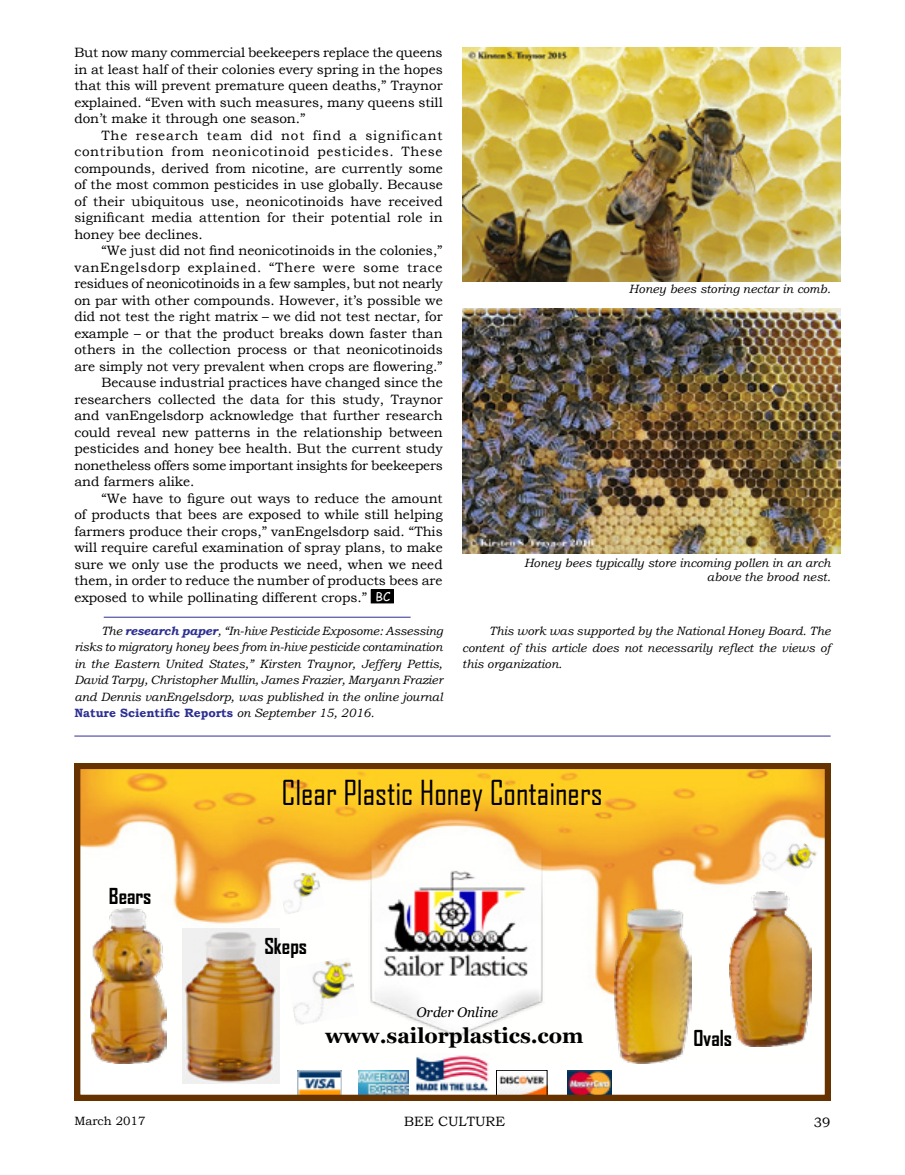
<style>
.page{position:relative;width:905px;height:1175px;background:#fff}
.page>*{position:absolute;margin:0;border:0;box-sizing:border-box;transform-origin:0 0}
.t1{font:33px "Agency FB";color:#000}
.t2{font:700 21px "Georgia";color:#000}
.t3{font:700 21px "Agency FB";letter-spacing:-.005em;color:#000}
.t4{font:italic 13.8px "Georgia";color:#000}
.t5{font:13.5px/16.5px "Bookman Old Style";color:#000;text-align:justify}
.t6{font:13.5px "Bookman Old Style";letter-spacing:.05em;color:#000}
.t7{font:italic 12px/16.5px "Bookman Old Style";color:#000;text-align:justify}
.t8{font:12px "Bookman Old Style";color:#000}
.t9{font:12px "Comic Sans MS";color:#fff}
.s1{font-weight:700;color:#2e3092}
.s2{font-weight:700;font-style:normal;color:#2e3092}
</style>
<div class="page">
<img style="left:462px;top:47px;width:378px;height:235px">
<img style="left:462px;top:308px;width:378px;height:246px">
<div style="left:371px;top:590px;width:22px;height:13px;background:#000"></div>
<div style="left:371px;top:589px;width:22px;height:14px;border:1px solid #000"></div>
<hr style="left:104px;top:617px;width:306px;height:1px;background:#2e3092">
<hr style="left:74px;top:735px;width:756px;height:1px;background:#2e3092">
<img style="left:74px;top:763px;width:756px;height:337px">
<p class="t5" style="left:74px;top:44px;width:370px">But now many commercial beekeepers replace the queens in at least half of their colonies every spring in the hopes that this will prevent premature queen deaths,” Traynor explained. “Even with such measures, many queens still don’t make it through one season.”</p>
<p class="t5" style="left:74px;top:127px;width:370px;text-indent:27px">The research team did not find a significant contribution from neonicotinoid pesticides. These compounds, derived from nicotine, are currently some of the most common pesticides in use globally. Because of their ubiquitous use, neonicotinoids have received significant media attention for their potential role in honey bee declines.</p>
<p class="t5" style="left:101px;top:242px;width:343px">“We just did not find neonicotinoids in the colonies,”</p>
<p class="t6" style="left:74px;top:258px;width:370px">vanEngelsdorp explained. “There were some trace</p>
<p class="t5" style="left:74px;top:275px;width:370px">residues of neonicotinoids in a few samples, but not nearly</p>
<p class="t5" style="left:74px;top:292px;width:370px">on par with other compounds. However, it’s possible we</p>
<p class="t5" style="left:74px;top:308px;width:370px">did not test the right matrix – we did not test nectar, for</p>
<p class="t5" style="left:74px;top:325px;width:370px">example – or that the product breaks down faster than</p>
<p class="t5" style="left:74px;top:341px;width:370px">others in the collection process or that neonicotinoids</p>
<p class="t5" style="left:74px;top:358px;width:370px">are simply not very prevalent when crops are flowering.”</p>
<p class="t5" style="left:101px;top:374px;width:343px">Because industrial practices have changed since the</p>
<p class="t5" style="left:74px;top:391px;width:370px">researchers collected the data for this study, Traynor</p>
<p class="t5" style="left:74px;top:407px;width:370px">and vanEngelsdorp acknowledge that further research</p>
<p class="t5" style="left:74px;top:424px;width:370px">could reveal new patterns in the relationship between</p>
<p class="t5" style="left:74px;top:440px;width:370px">pesticides and honey bee health. But the current study</p>
<p class="t5" style="left:74px;top:457px;width:370px">nonetheless offers some important insights for beekeepers</p>
<p class="t5" style="left:74px;top:473px;width:122px">and farmers alike.</p>
<p class="t5" style="left:101px;top:490px;width:343px">“We have to figure out ways to reduce the amount</p>
<p class="t5" style="left:74px;top:506px;width:370px">of products that bees are exposed to while still helping</p>
<p class="t5" style="left:74px;top:523px;width:370px">farmers produce their crops,” vanEngelsdorp said. “This</p>
<p class="t5" style="left:74px;top:539px;width:370px">will require careful examination of spray plans, to make</p>
<p class="t5" style="left:74px;top:556px;width:370px">sure we only use the products we need, when we need</p>
<p class="t5" style="left:74px;top:572px;width:369px">them, in order to reduce the number of products bees are</p>
<p class="t5" style="left:74px;top:589px;width:294px">exposed to while pollinating different crops.”</p>
<p class="t7" style="left:74px;top:622px;width:370px;text-indent:27px">The <span class="s1">research paper</span>, “In-hive Pesticide Exposome: Assessing risks to migratory honey bees from in-hive pesticide contamination in the Eastern United States,” Kirsten Traynor, Jeffery Pettis, David Tarpy, Christopher Mullin, James Frazier, Maryann Frazier and Dennis vanEngelsdorp, was published in the online journal <span class="s2">Nature Scientific Reports</span> on September 15, 2016.</p>
<p class="t9" style="left:375px;top:587px;width:16px">BC</p>
<p class="t7" style="left:629px;top:280px;width:203px">Honey bees storing nectar in comb.</p>
<p class="t7" style="left:524px;top:556px;width:308px;line-height:13.5px;text-align:right">Honey bees typically store incoming pollen in an arch above the brood nest.</p>
<p class="t7" style="left:462px;top:622px;width:370px;text-indent:27px">This work was supported by the National Honey Board. The content of this article does not necessarily reflect the views of this organization.</p>
<h2 class="t3" style="left:109px;top:883px;width:44px">Bears</h2>
<h1 class="t1" style="left:281px;top:772px;width:323px">Clear Plastic Honey Containers</h1>
<h2 class="t3" style="left:264px;top:933px;width:44px">Skeps</h2>
<p class="t4" style="left:416px;top:1003px;width:83px">Order Online</p>
<h2 class="t2" style="left:325px;top:1022px;width:260px">www.sailorplastics.com</h2>
<h2 class="t3" style="left:693px;top:1024px;width:40px">Ovals</h2>
<p class="t8" style="left:74px;top:1112px;width:73px">March 2017</p>
<p class="t5" style="left:404px;top:1112px;width:102px">BEE CULTURE</p>
<p class="t5" style="left:813px;top:1114px;width:18px">39</p>
</div>
